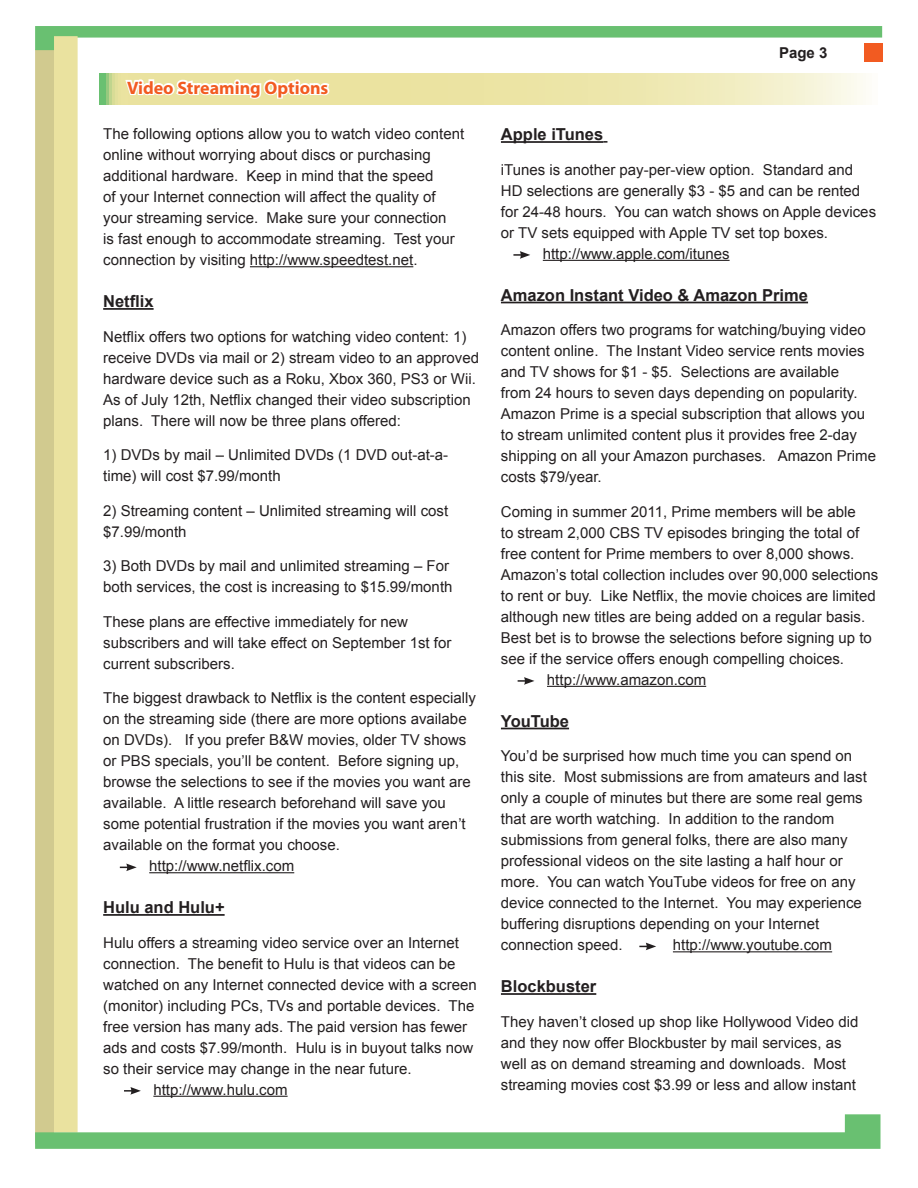
<style>
.page{position:relative;width:918px;height:1188px;background:#fff}
.page>*{position:absolute;margin:0;border:0;box-sizing:border-box;transform-origin:0 0}
.Body{font:700 18px "Myriad Pro";color:#f25b21}
.t1{font:700 16.5px "Arial";color:#231f20}
.t2{font:15px/21px "Arial";color:#231f20}
.Headline{font:700 15px "Arial";color:#231f20}
</style>
<div class="page">
<div style="left:35px;top:50px;width:19px;height:1094px;background:#d1ca8f"></div>
<div style="left:54px;top:36px;width:24px;height:1097px;background:#eae29f"></div>
<div style="left:864px;top:43px;width:19px;height:19px;background:#f25b21"></div>
<svg style="left:35px;top:1114px;width:845px;height:35px"></svg>
<hr style="left:250px;top:266px;width:163px;height:1px;background:#231f20">
<hr style="left:103px;top:308px;width:51px;height:2px;background:#231f20">
<hr style="left:149px;top:872px;width:145px;height:1px;background:#231f20">
<hr style="left:103px;top:914px;width:122px;height:2px;background:#231f20">
<hr style="left:153px;top:1096px;width:135px;height:1px;background:#231f20">
<svg style="left:120px;top:864px;width:17px;height:7px"></svg>
<svg style="left:124px;top:1087px;width:17px;height:8px"></svg>
<hr style="left:543px;top:260px;width:187px;height:1px;background:#231f20">
<hr style="left:501px;top:302px;width:307px;height:1px;background:#231f20">
<hr style="left:547px;top:686px;width:159px;height:1px;background:#231f20">
<hr style="left:501px;top:728px;width:68px;height:1px;background:#231f20">
<hr style="left:673px;top:951px;width:159px;height:1px;background:#231f20">
<hr style="left:501px;top:993px;width:95px;height:2px;background:#231f20">
<svg style="left:513px;top:251px;width:17px;height:8px"></svg>
<svg style="left:518px;top:677px;width:16px;height:8px"></svg>
<svg style="left:639px;top:943px;width:17px;height:7px"></svg>
<svg style="left:35px;top:26px;width:847px;height:152px"></svg>
<p class="Body" style="left:127px;top:76px;width:203px">Video Streaming Options</p>
<p class="t2" style="left:103px;top:124px;width:363px">The following options allow you to watch video content online without worrying about discs or purchasing additional hardware. Keep in mind that the speed<br>of your Internet connection will affect the quality of your streaming service. Make sure your connection<br>is fast enough to accommodate streaming. Test your connection by visiting http://www.speedtest.net.</p>
<p class="t1" style="left:103px;top:291px;width:52px">Netflix</p>
<p class="t2" style="left:103px;top:326px;width:377px">Netflix offers two options for watching video content: 1) receive DVDs via mail or 2) stream video to an approved hardware device such as a Roku, Xbox 360, PS3 or Wii.<br>As of July 12th, Netflix changed their video subscription plans. There will now be three plans offered:</p>
<p class="t2" style="left:103px;top:445px;width:347px">1) DVDs by mail – Unlimited DVDs (1 DVD out-at-a&shy;time) will cost $7.99/month</p>
<p class="t2" style="left:103px;top:500px;width:347px">2) Streaming content – Unlimited streaming will cost $7.99/month</p>
<p class="t2" style="left:103px;top:556px;width:351px">3) Both DVDs by mail and unlimited streaming – For both services, the cost is increasing to $15.99/month</p>
<p class="t2" style="left:103px;top:611px;width:350px">These plans are effective immediately for new subscribers and will take effect on September 1st for current subscribers.</p>
<p class="t2" style="left:103px;top:688px;width:374px">The biggest drawback to Netflix is the content especially</p>
<p class="t2" style="left:103px;top:709px;width:365px">on the streaming side (there are more options availabe</p>
<p class="t2" style="left:103px;top:730px;width:365px">on DVDs). If you prefer B&amp;W movies, older TV shows</p>
<p class="t2" style="left:103px;top:751px;width:358px">or PBS specials, you’ll be content. Before signing up,</p>
<p class="t2" style="left:103px;top:772px;width:369px">browse the selections to see if the movies you want are</p>
<p class="t2" style="left:103px;top:793px;width:344px">available. A little research beforehand will save you</p>
<p class="t2" style="left:103px;top:814px;width:364px">some potential frustration if the movies you want aren’t</p>
<p class="t2" style="left:103px;top:835px;width:238px">available on the format you choose.</p>
<p class="t2" style="left:149px;top:856px;width:147px">http://www.netflix.com</p>
<p class="t1" style="left:103px;top:897px;width:123px">Hulu and Hulu+</p>
<p class="t2" style="left:103px;top:932px;width:357px">Hulu offers a streaming video service over an Internet</p>
<p class="t2" style="left:103px;top:953px;width:354px">connection. The benefit to Hulu is that videos can be</p>
<p class="t2" style="left:103px;top:974px;width:375px">watched on any Internet connected device with a screen</p>
<p class="t2" style="left:103px;top:995px;width:373px">(monitor) including PCs, TVs and portable devices. The</p>
<p class="t2" style="left:103px;top:1016px;width:366px">free version has many ads. The paid version has fewer</p>
<p class="t2" style="left:103px;top:1037px;width:372px">ads and costs $7.99/month. Hulu is in buyout talks now</p>
<p class="t2" style="left:103px;top:1058px;width:310px">so their service may change in the near future.</p>
<p class="t2" style="left:153px;top:1079px;width:136px">http://www.hulu.com</p>
<p class="Headline" style="left:779px;top:43px;width:50px">Page 3</p>
<p class="t1" style="left:501px;top:124px;width:104px">Apple iTunes</p>
<p class="t2" style="left:501px;top:159px;width:354px">iTunes is another pay-per-view option. Standard and</p>
<p class="t2" style="left:501px;top:180px;width:361px">HD selections are generally $3 - $5 and can be rented</p>
<p class="t2" style="left:501px;top:201px;width:377px">for 24-48 hours. You can watch shows on Apple devices</p>
<p class="t2" style="left:501px;top:222px;width:329px">or TV sets equipped with Apple TV set top boxes.</p>
<p class="t2" style="left:543px;top:243px;width:188px">http://www.apple.com/itunes</p>
<p class="t1" style="left:501px;top:284px;width:309px">Amazon Instant Video &amp; Amazon Prime</p>
<p class="t2" style="left:501px;top:320px;width:377px">Amazon offers two programs for watching/buying video content online. The Instant Video service rents movies and TV shows for $1 - $5. Selections are available<br>from 24 hours to seven days depending on popularity.<br>Amazon Prime is a special subscription that allows you to stream unlimited content plus it provides free 2-day shipping on all your Amazon purchases. Amazon Prime costs $79/year.</p>
<p class="t2" style="left:501px;top:501px;width:356px">Coming in summer 2011, Prime members will be able</p>
<p class="t2" style="left:501px;top:522px;width:360px">to stream 2,000 CBS TV episodes bringing the total of</p>
<p class="t2" style="left:501px;top:543px;width:355px">free content for Prime members to over 8,000 shows.</p>
<p class="t2" style="left:501px;top:564px;width:379px">Amazon’s total collection includes over 90,000 selections</p>
<p class="t2" style="left:501px;top:585px;width:376px">to rent or buy. Like Netflix, the movie choices are limited</p>
<p class="t2" style="left:501px;top:606px;width:366px">although new titles are being added on a regular basis.</p>
<p class="t2" style="left:501px;top:627px;width:373px">Best bet is to browse the selections before signing up to</p>
<p class="t2" style="left:501px;top:648px;width:345px">see if the service offers enough compelling choices.</p>
<p class="t2" style="left:547px;top:669px;width:161px">http://www.amazon.com</p>
<p class="t1" style="left:501px;top:710px;width:70px">YouTube</p>
<p class="t2" style="left:501px;top:746px;width:367px">You’d be surprised how much time you can spend on this site. Most submissions are from amateurs and last only a couple of minutes but there are some real gems that are worth watching. In addition to the random submissions from general folks, there are also many professional videos on the site lasting a half hour or more. You can watch YouTube videos for free on any device connected to the Internet. You may experience buffering disruptions depending on your Internet connection speed.</p>
<p class="t2" style="left:673px;top:935px;width:161px">http://www.youtube.com</p>
<p class="t1" style="left:501px;top:976px;width:97px">Blockbuster</p>
<p class="t2" style="left:501px;top:1011px;width:359px">They haven’t closed up shop like Hollywood Video did and they now offer Blockbuster by mail services, as well as on demand streaming and downloads. Most streaming movies cost $3.99 or less and allow instant</p>
</div>
